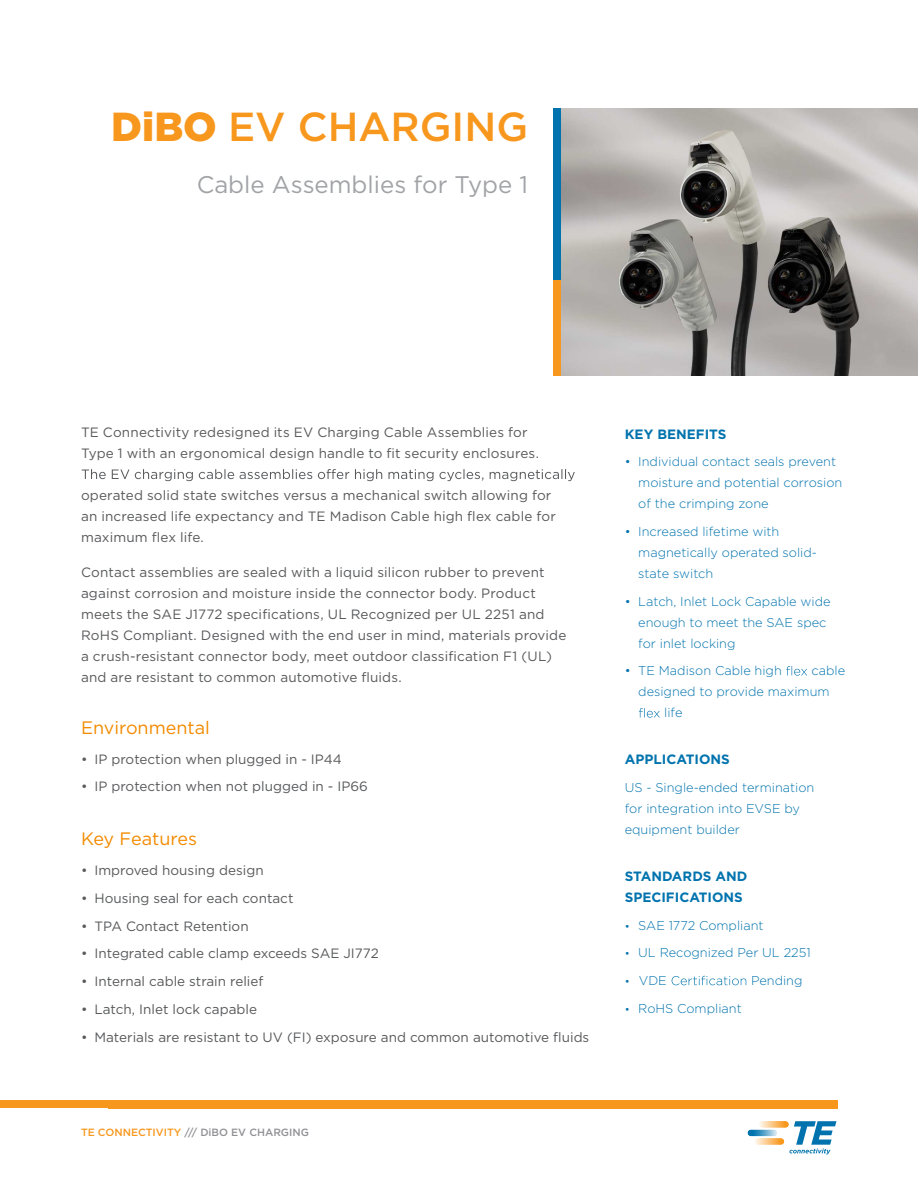
<style>
.page{position:relative;width:918px;height:1188px;background:#fff}
.page>*{position:absolute;margin:0;border:0;box-sizing:border-box;transform-origin:0 0}
.t1{font:500 40.5px "Gotham";color:#f8971d}
.t2{font:24px "Gotham";color:#a1a3a6}
.t3{font:18px "Gotham";color:#f38b00}
.t4{font:13.5px/21px "Gotham";letter-spacing:.005em;color:#58595b}
.t5{font:700 13.5px/21px "Gotham";color:#0073ae}
.t6{font:300 12.75px/21px "Gotham";color:#0073ae}
.t7{font:500 10.5px "Gotham";color:#919195}
.s1{font-weight:900}
.s2{color:#f8971d}
.s3{font-weight:400;font-size:10.5px}
</style>
<div class="page">
<img style="left:560px;top:108px;width:358px;height:268px">
<div style="left:0;top:1101px;width:837px;height:7px;background:#f8971d"></div>
<svg style="left:82px;top:469px;width:493px;height:12px"></svg>
<svg style="left:786px;top:666px;width:21px;height:10px"></svg>
<svg style="left:639px;top:708px;width:21px;height:10px"></svg>
<svg style="left:672px;top:976px;width:74px;height:9px"></svg>
<svg style="left:754px;top:1138px;width:30px;height:7px"></svg>
<svg style="left:747px;top:1130px;width:31px;height:6px"></svg>
<svg style="left:759px;top:1121px;width:77px;height:33px"></svg>
<div style="left:553px;top:280px;width:7px;height:96px;background:#f8971d"></div>
<div style="left:553px;top:108px;width:7px;height:172px;background:#0073ae"></div>
<h1 class="t1" style="left:111px;top:108px;width:418px"><span class="s1">DiBO</span> EV CHARGING</h1>
<h2 class="t2" style="left:197px;top:174px;width:333px">Cable Assemblies for Type 1</h2>
<p class="t4" style="left:81px;top:422px;width:460px">TE Connectivity redesigned its EV Charging Cable Assemblies for<br>Type 1 with an ergonomical design handle to fit security enclosures.</p>
<p class="t4" style="left:81px;top:485px;width:476px">operated solid state switches versus a mechanical switch allowing for an increased life expectancy and TE Madison Cable high flex cable for maximum flex life.</p>
<p class="t4" style="left:81px;top:562px;width:487px">Contact assemblies are sealed with a liquid silicon rubber to prevent against corrosion and moisture inside the connector body. Product meets the SAE J1772 specifications, UL Recognized per UL 2251 and RoHS Compliant. Designed with the end user in mind, materials provide a crush-resistant connector body, meet outdoor classification F1 (UL) and are resistant to common automotive fluids.</p>
<h3 class="t3" style="left:81px;top:719px;width:131px">Environmental</h3>
<p class="t4" style="left:81px;top:749px;width:263px">• IP protection when plugged in - IP44</p>
<p class="t4" style="left:81px;top:777px;width:288px">• IP protection when not plugged in - IP66</p>
<h3 class="t3" style="left:81px;top:831px;width:118px">Key Features</h3>
<p class="t4" style="left:81px;top:861px;width:184px">• Improved housing design</p>
<p class="t4" style="left:81px;top:888px;width:214px">• Housing seal for each contact</p>
<p class="t4" style="left:81px;top:916px;width:169px">• TPA Contact Retention</p>
<p class="t4" style="left:81px;top:944px;width:299px">• Integrated cable clamp exceeds SAE JI772</p>
<p class="t4" style="left:81px;top:972px;width:184px">• Internal cable strain relief</p>
<p class="t4" style="left:81px;top:999px;width:178px">• Latch, Inlet lock capable</p>
<p class="t4" style="left:81px;top:1027px;width:510px">• Materials are resistant to UV (FI) exposure and common automotive fluids</p>
<p class="t7" style="left:81px;top:1128px;width:230px"><span class="s2">TE CONNECTIVITY</span> /// DiBO EV CHARGING</p>
<p class="t5" style="left:625px;top:424px;width:103px">KEY BENEFITS</p>
<p class="t6" style="left:638px;top:452px;width:206px;text-indent:-14px">• Individual contact seals prevent moisture and potential corrosion of the crimping zone</p>
<p class="t6" style="left:638px;top:522px;width:180px;text-indent:-14px">• Increased lifetime with magnetically operated solid&shy;state switch</p>
<p class="t6" style="left:638px;top:591px;width:194px;text-indent:-14px">• Latch, Inlet Lock Capable wide enough to meet the SAE spec for inlet locking</p>
<p class="t6" style="left:625px;top:661px;width:159px">• TE Madison Cable high</p>
<p class="t6" style="left:812px;top:661px;width:35px">cable</p>
<p class="t6" style="left:638px;top:682px;width:193px">designed to provide maximum</p>
<p class="t6" style="left:664px;top:703px;width:20px">life</p>
<p class="t5" style="left:625px;top:749px;width:107px">APPLICATIONS</p>
<p class="t6" style="left:625px;top:778px;width:191px">US - Single-ended termination for integration into EVSE by equipment builder</p>
<p class="t5" style="left:625px;top:866px;width:124px">STANDARDS AND<br>SPECIFICATIONS</p>
<p class="t6" style="left:625px;top:915px;width:140px"><span class="s3">•</span> SAE 1772 Compliant</p>
<p class="t6" style="left:625px;top:943px;width:187px"><span class="s3">•</span> UL Recognized Per UL 2251</p>
<p class="t6" style="left:625px;top:971px;width:44px"><span class="s3">•</span> VDE</p>
<p class="t6" style="left:751px;top:971px;width:53px">Pending</p>
<p class="t6" style="left:625px;top:999px;width:119px"><span class="s3">•</span> RoHS Compliant</p>
</div>
